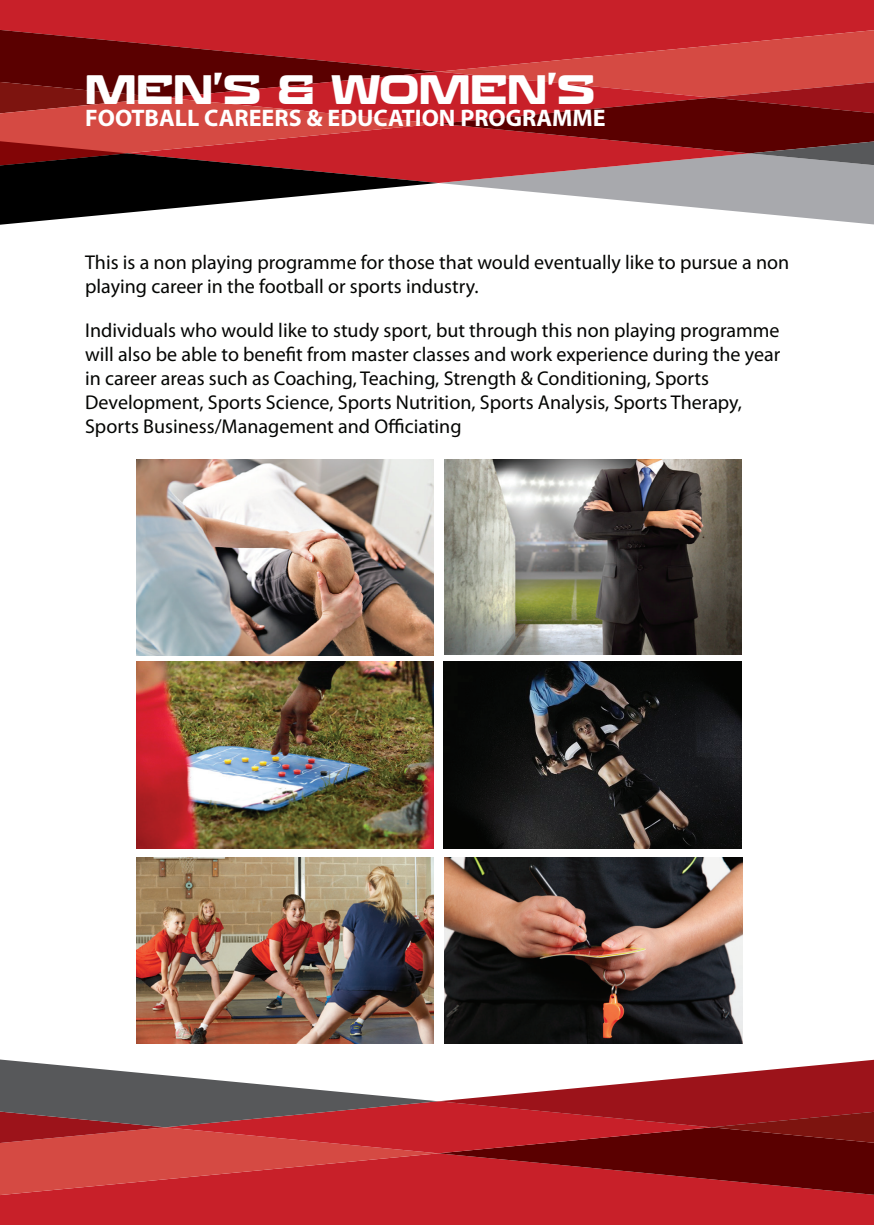
<style>
.page{position:relative;width:874px;height:1225px;background:#fff}
.page>*{position:absolute;margin:0;border:0;box-sizing:border-box;transform-origin:0 0}
.t1{font:700 40px "Recharge Rg";color:#fff}
.t2{font:700 24px "Myriad";color:#fff}
.t3{font:20px/24px "Myriad Pro";color:#040503}
</style>
<div class="page">
<div style="left:0;top:0;width:873px;height:30px;background:#c82029"></div>
<svg style="left:0;top:30px;width:873px;height:195px;background:#a34446"></svg>
<img style="left:136px;top:459px;width:297px;height:196px">
<img style="left:444px;top:460px;width:297px;height:194px">
<img style="left:136px;top:661px;width:297px;height:187px">
<img style="left:443px;top:661px;width:297px;height:187px">
<img style="left:136px;top:857px;width:297px;height:187px">
<img style="left:444px;top:857px;width:298px;height:187px">
<div style="left:0;top:1195px;width:873px;height:30px;background:#c82029"></div>
<svg style="left:0;top:1059px;width:873px;height:136px"></svg>
<h1 class="t1" style="left:85px;top:65px;width:511px">MEN’S &amp; WOMEN’S</h1>
<p class="t2" style="left:85px;top:106px;width:522px">FOOTBALL CAREERS &amp; EDUCATION PROGRAMME</p>
<p class="t3" style="left:85px;top:251px;width:705px">This is a non playing programme for those that would eventually like to pursue a non playing career in the football or sports industry.</p>
<p class="t3" style="left:85px;top:319px;width:696px">Individuals who would like to study sport, but through this non playing programme will also be able to benefit from master classes and work experience during the year in career areas such as Coaching, Teaching, Strength &amp; Conditioning, Sports Development, Sports Science, Sports Nutrition, Sports Analysis, Sports Therapy, Sports Business/Management and Officiating</p>
</div>
